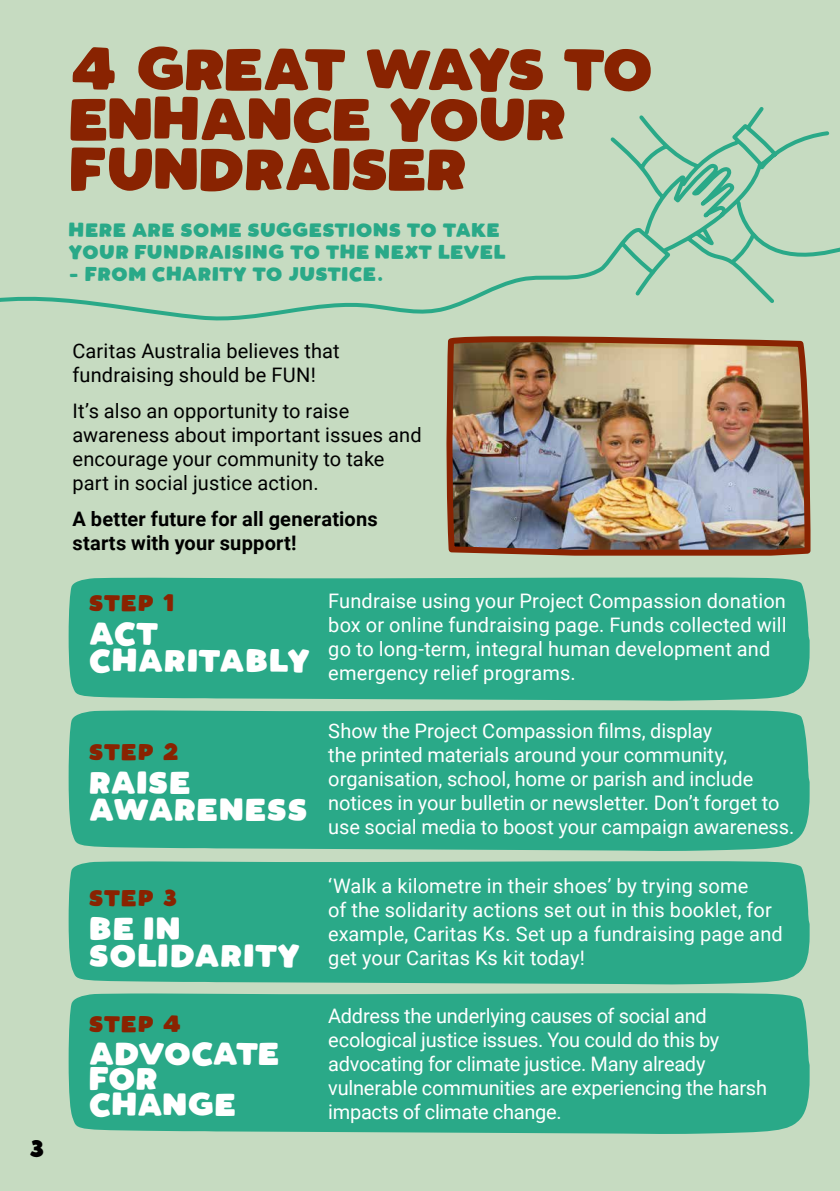
<style>
.page{position:relative;width:840px;height:1191px;background:#fff}
.page>*{position:absolute;margin:0;border:0;box-sizing:border-box;transform-origin:0 0}
.t1{font:80px "Watermelon ILTD";letter-spacing:-.02em;color:#892301}
.t2{font:80px "Watermelon ILTD";letter-spacing:-.055em;color:#892301}
.t3{font:42.6px "Watermelon ILTD";letter-spacing:-.005em;color:#fff}
.t4{font:42.6px "Watermelon ILTD";letter-spacing:-.025em;color:#fff}
.t5{font:32px "Watermelon ILTD";color:#000}
.t6{font:31.2px "Watermelon ILTD";letter-spacing:.005em;color:#892301}
.t7{font:26px/22px "Watermelon ILTD";letter-spacing:.01em;color:#2aa988}
.t8{font:20px/24px "Roboto";color:#fff}
.t9{font:20px/24px "Roboto";letter-spacing:.005em;color:#000}
.t10{font:700 20px/24px "Roboto";letter-spacing:.01em;color:#000}
</style>
<div class="page">
<div style="left:0;top:0;width:839px;height:1191px;background:#c6dbc1"></div>
<hr style="left:839px;top:0;width:1px;height:1191px;background:#eae1d3">
<img style="left:446px;top:336px;width:365px;height:220px">
<div style="left:69px;top:577px;width:740px;height:124px;background:#2aa988"></div>
<div style="left:69px;top:710px;width:740px;height:141px;background:#2aa988"></div>
<div style="left:69px;top:993px;width:740px;height:141px;background:#2aa988"></div>
<div style="left:69px;top:861px;width:740px;height:123px;background:#2aa988"></div>
<svg style="left:0;top:107px;width:839px;height:214px"></svg>
<h3 class="t5" style="left:29px;top:1137px;width:18px">3</h3>
<h1 class="t2" style="left:69px;top:40px;width:586px">4 GREAT WAYS TO</h1>
<h1 class="t1" style="left:69px;top:90px;width:499px">ENHANCE YOUR</h1>
<h1 class="t1" style="left:69px;top:140px;width:400px">FUNDRAISER</h1>
<h3 class="t7" style="left:69px;top:221px;width:439px">HERE ARE SOME SUGGESTIONS TO TAKE<br>YOUR FUNDRAISING TO THE NEXT LEVEL</h3>
<h3 class="t7" style="left:69px;top:265px;width:316px">- FROM CHARITY TO JUSTICE.</h3>
<p class="t9" style="left:72px;top:338px;width:269px">Caritas Australia believes that fundraising should be FUN!</p>
<p class="t9" style="left:72px;top:398px;width:350px">It’s also an opportunity to raise awareness about important issues and encourage your community to take part in social justice action.</p>
<p class="t10" style="left:72px;top:506px;width:306px">A better future for all generations starts with your support!</p>
<h3 class="t6" style="left:89px;top:591px;width:87px">STEP 1</h3>
<h2 class="t3" style="left:89px;top:617px;width:72px">ACT</h2>
<h2 class="t3" style="left:89px;top:644px;width:223px">CHARITABLY</h2>
<h3 class="t6" style="left:89px;top:740px;width:92px">STEP 2</h3>
<h2 class="t3" style="left:89px;top:767px;width:103px">RAISE</h2>
<h2 class="t3" style="left:89px;top:794px;width:220px">AWARENESS</h2>
<h3 class="t6" style="left:89px;top:886px;width:90px">STEP 3</h3>
<h2 class="t3" style="left:89px;top:913px;width:93px">BE IN</h2>
<h2 class="t3" style="left:89px;top:940px;width:213px">SOLIDARITY</h2>
<h3 class="t6" style="left:89px;top:1012px;width:94px">STEP 4</h3>
<h2 class="t4" style="left:89px;top:1037px;width:192px">ADVOCATE</h2>
<h2 class="t3" style="left:89px;top:1063px;width:71px">FOR</h2>
<h2 class="t3" style="left:89px;top:1088px;width:149px">CHANGE</h2>
<p class="t8" style="left:328px;top:588px;width:459px">Fundraise using your Project Compassion donation box or online fundraising page. Funds collected will go to long-term, integral human development and emergency relief programs.</p>
<p class="t8" style="left:328px;top:718px;width:467px">Show the Project Compassion films, display<br>the printed materials around your community, organisation, school, home or parish and include notices in your bulletin or newsletter. Don’t forget to use social media to boost your campaign awareness.</p>
<p class="t8" style="left:328px;top:873px;width:456px">‘Walk a kilometre in their shoes’ by trying some<br>of the solidarity actions set out in this booklet, for example, Caritas Ks. Set up a fundraising page and get your Caritas Ks kit today!</p>
<p class="t8" style="left:328px;top:1003px;width:440px">Address the underlying causes of social and ecological justice issues. You could do this by advocating for climate justice. Many already vulnerable communities are experiencing the harsh impacts of climate change.</p>
</div>
